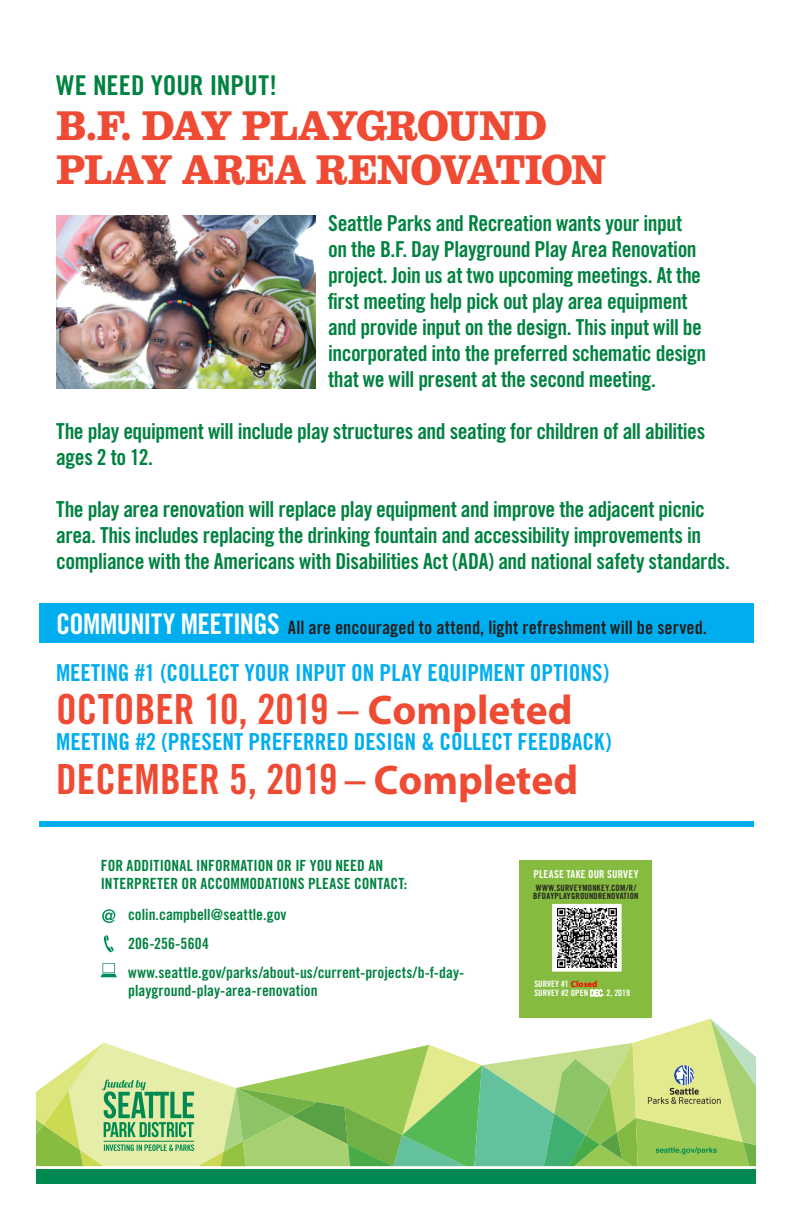
<style>
.page{position:relative;width:792px;height:1224px;background:#fff}
.page>*{position:absolute;margin:0;border:0;box-sizing:border-box;transform-origin:0 0}
.t1{font:700 43px/44px "Egizio URW";letter-spacing:-.025em;color:#ef4b34;scale:.95 1}
.copy_text{font:41.5px "Trade Gothic LT Std Bd Cn 20";color:#ef4b34}
.copy_text-2{font:27.3px "Trade Gothic LT Std Bd Cn 20";color:#008240}
.copy_text-3{font:23.4px "Trade Gothic LT Std Bd Cn 20";color:#00aeef}
.copy_text-4{font:22px/26px "Trade Gothic LT Std Bd Cn 20";letter-spacing:-.02em;color:#008240}
.copy_text-5{font:18.4px "Trade Gothic LT Std Bd Cn 20";color:#231f20}
.contact_info{font:15.5px/17.6px "Trade Gothic LT Std Bd Cn 20";letter-spacing:.005em;color:#008240}
.contact_info-2{font:15.4px/17.6px "Trade Gothic LT Std Bd Cn 20";letter-spacing:.01em;color:#008240}
.copy_text-6{font:10.9px "Trade Gothic LT Std Bd Cn 20";letter-spacing:.02em;color:#fff}
.contact_info-3{font:8.9px/9.6px "Trade Gothic LT Std Bd Cn 20";color:#fff}
.copy_text-7{font:8.7px/8.4px "Trade Gothic LT Std Bd Cn 20";letter-spacing:.02em;color:#231f20}
.s1{font-size:28.4px;color:#fff}
.s2{font-family:"Myriad Pro";font-weight:700}
.s3{font-family:"Calibri";font-weight:700;font-size:27.5px}
.s4{font-family:"Myriad Pro";font-weight:700;color:#f00}
.s5{font-family:"Arial Narrow";font-size:9px}
</style>
<div class="page">
<img style="left:56px;top:215px;width:259px;height:173px">
<div style="left:39px;top:603px;width:715px;height:40px;background:#00aeef"></div>
<svg style="left:104px;top:935px;width:10px;height:18px"></svg>
<svg style="left:102px;top:909px;width:13px;height:14px"></svg>
<svg style="left:101px;top:963px;width:16px;height:14px"></svg>
<div style="left:39px;top:821px;width:715px;height:5px;background:#00aeef"></div>
<svg style="left:36px;top:1166px;width:720px;height:1px"></svg>
<div style="left:36px;top:1169px;width:720px;height:14px;background:#008a52"></div>
<svg style="left:36px;top:1019px;width:720px;height:147px"></svg>
<div style="left:520px;top:860px;width:132px;height:158px;background:#85bc40"></div>
<svg style="left:552px;top:904px;width:70px;height:68px"></svg>
<img style="left:558px;top:908px;width:58px;height:59px">
<p class="copy_text-2" style="left:56px;top:69px;width:222px">WE NEED YOUR INPUT!</p>
<p class="t1" style="left:56px;top:105px;width:581px">B.F. DAY PLAYGROUND<br>PLAY AREA RENOVATION</p>
<p class="copy_text-4" style="left:328px;top:210px;width:380px">Seattle Parks and Recreation wants your input on the B.F. Day Playground Play Area Renovation project. Join us at two upcoming meetings. At the first meeting help pick out play area equipment and provide input on the design. This input will be incorporated into the preferred schematic design that we will present at the second meeting.</p>
<p class="copy_text-4" style="left:56px;top:418px;width:651px">The play equipment will include play structures and seating for children of all abilities ages 2 to 12.</p>
<p class="copy_text-4" style="left:56px;top:496px;width:675px">The play area renovation will replace play equipment and improve the adjacent picnic area. This includes replacing the drinking fountain and accessibility improvements in compliance with the Americans with Disabilities Act (ADA) and national safety standards.</p>
<p class="copy_text-5" style="left:56px;top:616px;width:652px"><span class="s1">COMMUNITY MEETINGS</span> All are encouraged to attend, light refreshment will be served.</p>
<p class="copy_text-3" style="left:56px;top:658px;width:555px">MEETING #1 (COLLECT YOUR INPUT ON PLAY EQUIPMENT OPTIONS)</p>
<p class="copy_text" style="left:56px;top:684px;width:518px">OCTOBER 10, 2019 – <span class="s2">Completed</span></p>
<p class="copy_text-3" style="left:56px;top:727px;width:557px">MEETING #2 (PRESENT PR<span class="s3">E</span>FERRED DESIGN &amp; COLLECT FEEDBACK)</p>
<p class="copy_text" style="left:56px;top:754px;width:524px">DECEMBER 5, 2019 – <span class="s2">Completed</span></p>
<p class="contact_info-2" style="left:101px;top:857px;width:308px">FOR ADDITIONAL INFORMATION OR IF YOU NEED AN<br>INTERPRETER OR ACCOMMODATIONS PLEASE CONTACT:</p>
<p class="contact_info" style="left:128px;top:906px;width:160px">colin.campbell@seattle.gov</p>
<p class="contact_info" style="left:128px;top:934px;width:82px">206-256-5604</p>
<p class="contact_info" style="left:128px;top:964px;width:338px">www.seattle.gov/parks/about-us/current-projects/b-f-day&shy;playground-play-area-renovation</p>
<p class="copy_text-6" style="left:533px;top:867px;width:107px">PLEASE TAKE OUR SURVEY</p>
<p class="copy_text-7" style="left:533px;top:883px;width:107px">WWW.SURVEYMONKEY.COM/R/<br>BFDAYPLAYGROUNDRENOVATION</p>
<p class="contact_info-3" style="left:534px;top:979px;width:97px">SURVEY #1 <span class="s4">Closed<br></span>SURVEY #2 OPEN <span class="s5">DEC</span>. 2, 2019</p>
</div>
